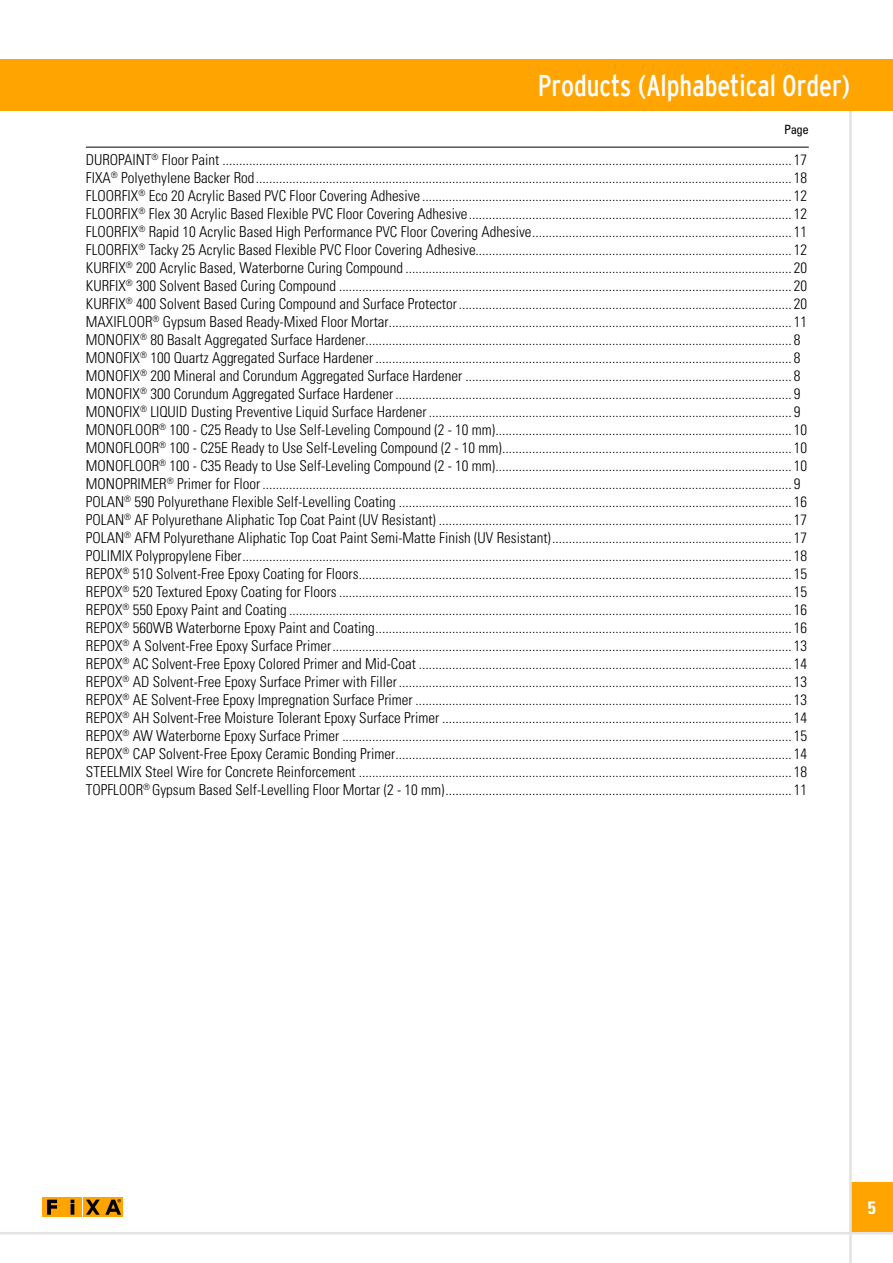
<style>
.page{position:relative;width:893px;height:1263px;background:#fff}
.page>*{position:absolute;margin:0;border:0;box-sizing:border-box;transform-origin:0 0}
.t1{font:condensed 30px "Interstate";color:#fff;scale:.95 1}
.t2{font:18px "Univers Cond Bd Tr";color:#fff}
.t3{font:15px/18px "Univers Cond Light Tr";color:#000}
.t4{font:12.75px "Univers Condensed Tr";color:#000}
</style>
<div class="page">
<div style="left:850px;top:1182px;width:43px;height:51px;background:#ffa400"></div>
<hr style="left:0;top:1232px;width:893px;height:2px;background:#e3e3e3">
<hr style="left:849px;top:61px;width:3px;height:1202px;background:#e3e3e3">
<div style="left:0;top:59px;width:893px;height:51px;background:#ffa400"></div>
<div style="left:43px;top:1197px;width:19px;height:20px;background:#ffa400"></div>
<svg style="left:47px;top:1199px;width:10px;height:16px"></svg>
<div style="left:63px;top:1197px;width:19px;height:20px;background:#ffa400"></div>
<svg style="left:71px;top:1200px;width:3px;height:15px"></svg>
<div style="left:83px;top:1197px;width:19px;height:20px;background:#ffa400"></div>
<div style="left:104px;top:1197px;width:19px;height:20px;background:#ffa400"></div>
<svg style="left:86px;top:1199px;width:35px;height:16px"></svg>
<hr style="left:86px;top:147px;width:723px;height:1px;background:#000">
<h1 class="t1" style="left:538px;top:69px;width:331px">Products (Alphabetical Order)</h1>
<p class="t4" style="left:784px;top:121px;width:26px">Page</p>
<p class="t3" style="left:86px;top:150px;width:723px">DUROPAINT<sup>®</sup> Floor Paint ........................................................................................................................................................................... 17<br>FIXA<sup>®</sup> Polyethylene Backer Rod................................................................................................................................................................. 18<br>FLOORFIX<sup>®</sup> Eco 20 Acrylic Based PVC Floor Covering Adhesive ............................................................................................................... 12<br>FLOORFIX<sup>®</sup> Flex 30 Acrylic Based Flexible PVC Floor Covering Adhesive................................................................................................. 12<br>FLOORFIX<sup>®</sup> Rapid 10 Acrylic Based High Performance PVC Floor Covering Adhesive.............................................................................. 11<br>FLOORFIX<sup>®</sup> Tacky 25 Acrylic Based Flexible PVC Floor Covering Adhesive............................................................................................... 12<br>KURFIX<sup>®</sup> 200 Acrylic Based, Waterborne Curing Compound .................................................................................................................... 20<br>KURFIX<sup>®</sup> 300 Solvent Based Curing Compound ........................................................................................................................................ 20<br>KURFIX<sup>®</sup> 400 Solvent Based Curing Compound and Surface Protector .................................................................................................... 20<br>MAXIFLOOR<sup>®</sup> Gypsum Based Ready-Mixed Floor Mortar......................................................................................................................... 11<br>MONOFIX<sup>®</sup> 80 Basalt Aggregated Surface Hardener................................................................................................................................ 8<br>MONOFIX<sup>®</sup> 100 Quartz Aggregated Surface Hardener ............................................................................................................................. 8<br>MONOFIX<sup>®</sup> 200 Mineral and Corundum Aggregated Surface Hardener .................................................................................................. 8<br>MONOFIX<sup>®</sup> 300 Corundum Aggregated Surface Hardener ....................................................................................................................... 9<br>MONOFIX<sup>®</sup> LIQUID Dusting Preventive Liquid Surface Hardener ............................................................................................................. 9<br>MONOFLOOR<sup>®</sup> 100 - C25 Ready to Use Self-Leveling Compound (2 - 10 mm)......................................................................................... 10<br>MONOFLOOR<sup>®</sup> 100 - C25E Ready to Use Self-Leveling Compound (2 - 10 mm)....................................................................................... 10<br>MONOFLOOR<sup>®</sup> 100 - C35 Ready to Use Self-Leveling Compound (2 - 10 mm)......................................................................................... 10<br>MONOPRIMER<sup>®</sup> Primer for Floor ............................................................................................................................................................... 9<br>POLAN<sup>®</sup> 590 Polyurethane Flexible Self-Levelling Coating ...................................................................................................................... 16<br>POLAN<sup>®</sup> AF Polyurethane Aliphatic Top Coat Paint (UV Resistant) .......................................................................................................... 17<br>POLAN<sup>®</sup> AFM Polyurethane Aliphatic Top Coat Paint Semi-Matte Finish (UV Resistant)........................................................................ 17<br>POLIMIX Polypropylene Fiber..................................................................................................................................................................... 18<br>REPOX<sup>®</sup> 510 Solvent-Free Epoxy Coating for Floors.................................................................................................................................. 15<br>REPOX<sup>®</sup> 520 Textured Epoxy Coating for Floors ........................................................................................................................................ 15<br>REPOX<sup>®</sup> 550 Epoxy Paint and Coating ....................................................................................................................................................... 16<br>REPOX<sup>®</sup> 560WB Waterborne Epoxy Paint and Coating............................................................................................................................. 16<br>REPOX<sup>®</sup> A Solvent-Free Epoxy Surface Primer.......................................................................................................................................... 13<br>REPOX<sup>®</sup> AC Solvent-Free Epoxy Colored Primer and Mid-Coat ................................................................................................................ 14<br>REPOX<sup>®</sup> AD Solvent-Free Epoxy Surface Primer with Filler ...................................................................................................................... 13<br>REPOX<sup>®</sup> AE Solvent-Free Epoxy Impregnation Surface Primer ................................................................................................................. 13<br>REPOX<sup>®</sup> AH Solvent-Free Moisture Tolerant Epoxy Surface Primer ......................................................................................................... 14<br>REPOX<sup>®</sup> AW Waterborne Epoxy Surface Primer ....................................................................................................................................... 15<br>REPOX<sup>®</sup> CAP Solvent-Free Epoxy Ceramic Bonding Primer....................................................................................................................... 14<br>STEELMIX Steel Wire for Concrete Reinforcement .................................................................................................................................. 18<br>TOPFLOOR<sup>®</sup> Gypsum Based Self-Levelling Floor Mortar (2 - 10 mm)........................................................................................................ 11</p>
<p class="t2" style="left:868px;top:1196px;width:9px">5</p>
</div>
